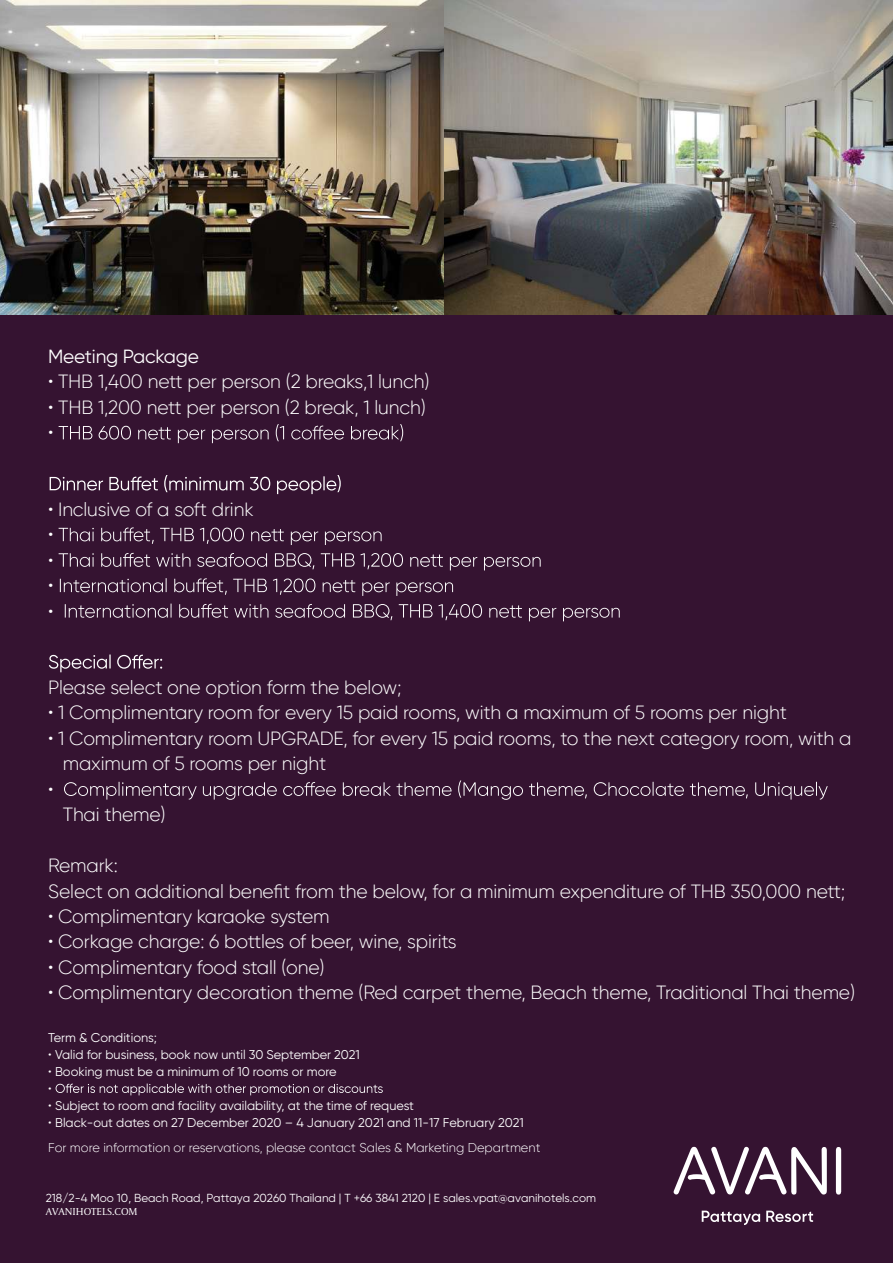
<style>
.page{position:relative;width:893px;height:1263px;background:#fff}
.page>*{position:absolute;margin:0;border:0;box-sizing:border-box;transform-origin:0 0}
.t1{font:300 19.05px/25.5px "Gilroy";letter-spacing:-.01em;color:#fff}
.t2{font:19.05px "Gilroy";letter-spacing:-.01em;color:#fff}
.t3{font:12.75px/17px "Gilroy";color:#fff}
.t4{font:300 12.75px/25.5px "Gilroy";color:#fff}
.t5{font:11.7px "Gilroy";color:#fff}
.t6{font:10.65px "Capitolium 2";color:#fff}
.s1{font-weight:300}
.s2{font-weight:400}
</style>
<div class="page">
<div style="left:0;top:303px;width:893px;height:960px;background:#351331"></div>
<svg style="left:836px;top:1147px;width:5px;height:47px"></svg>
<svg style="left:674px;top:1147px;width:153px;height:47px"></svg>
<svg style="left:702px;top:1210px;width:58px;height:15px"></svg>
<svg style="left:766px;top:1210px;width:47px;height:12px"></svg>
<svg style="left:59px;top:424px;width:344px;height:19px"></svg>
<svg style="left:50px;top:475px;width:291px;height:19px"></svg>
<svg style="left:59px;top:527px;width:323px;height:18px"></svg>
<svg style="left:59px;top:553px;width:482px;height:17px"></svg>
<svg style="left:60px;top:578px;width:393px;height:18px"></svg>
<svg style="left:65px;top:604px;width:555px;height:17px"></svg>
<svg style="left:49px;top:654px;width:113px;height:18px"></svg>
<svg style="left:64px;top:780px;width:764px;height:20px"></svg>
<svg style="left:56px;top:1083px;width:327px;height:12px"></svg>
<img style="left:0;top:0;width:893px;height:314px">
<p class="t2" style="left:48px;top:345px;width:153px">Meeting Package</p>
<p class="t1" style="left:48px;top:369px;width:383px">• THB 1,400 nett per person (2 breaks,1 lunch)</p>
<p class="t1" style="left:48px;top:394px;width:379px">• THB 1,200 nett per person (2 break, 1 lunch) •</p>
<p class="t1" style="left:48px;top:496px;width:207px">• Inclusive of a soft drink •<br>•<br>•<br>•</p>
<p class="t1" style="left:48px;top:674px;width:355px">Please select one option form the below;</p>
<p class="t1" style="left:48px;top:700px;width:740px">• 1 Complimentary room for every 15 paid rooms, with a maximum of 5 rooms per night</p>
<p class="t1" style="left:48px;top:725px;width:805px">• 1 Complimentary room UPGRADE, for every 15 paid rooms, to the next category room, with a</p>
<p class="t1" style="left:63px;top:751px;width:265px">maximum of 5 rooms per night</p>
<p class="t1" style="left:48px;top:776px;width:7px">•</p>
<p class="t1" style="left:63px;top:801px;width:104px">Thai theme)</p>
<p class="t1" style="left:48px;top:852px;width:799px">Remark:<br>Select on additional benefit from the below, for a minimum expenditure of THB 350,000 nett;</p>
<p class="t1" style="left:48px;top:903px;width:283px">• Complimentary karaoke system</p>
<p class="t1" style="left:48px;top:929px;width:410px">• Corkage charge: 6 bottles of beer, wine, spirits</p>
<p class="t1" style="left:48px;top:954px;width:278px">• Complimentary food stall (one)</p>
<p class="t1" style="left:48px;top:980px;width:808px">• Complimentary decoration theme (Red carpet theme, Beach theme, Traditional Thai theme)</p>
<p class="t3" style="left:48px;top:1029px;width:110px">Term &amp; Conditions;</p>
<p class="t3" style="left:48px;top:1046px;width:313px"><span class="s1">•</span> Valid for business, book now until 30 September 2021</p>
<p class="t3" style="left:48px;top:1063px;width:290px"><span class="s1">•</span> Booking must be a minimum of 10 rooms or more <span class="s1">•</span></p>
<p class="t3" style="left:48px;top:1097px;width:367px"><span class="s1">•</span> Subject to room and facility availability, at the time of request</p>
<p class="t4" style="left:48px;top:1109px;width:494px">• <span class="s2">Black-out dates on 27 December 2020 – 4 January 2021 and 11-17 February 2021<br></span>For more information or reservations, please contact Sales &amp; Marketing Department</p>
<p class="t5" style="left:46px;top:1191px;width:552px">218/2-4 Moo 10, Beach Road, Pattaya 20260 Thailand | T +66 3841 2120 | E sales.vpat@avanihotels.com</p>
<p class="t6" style="left:46px;top:1204px;width:93px">AVANIHOTELS.COM</p>
</div>
